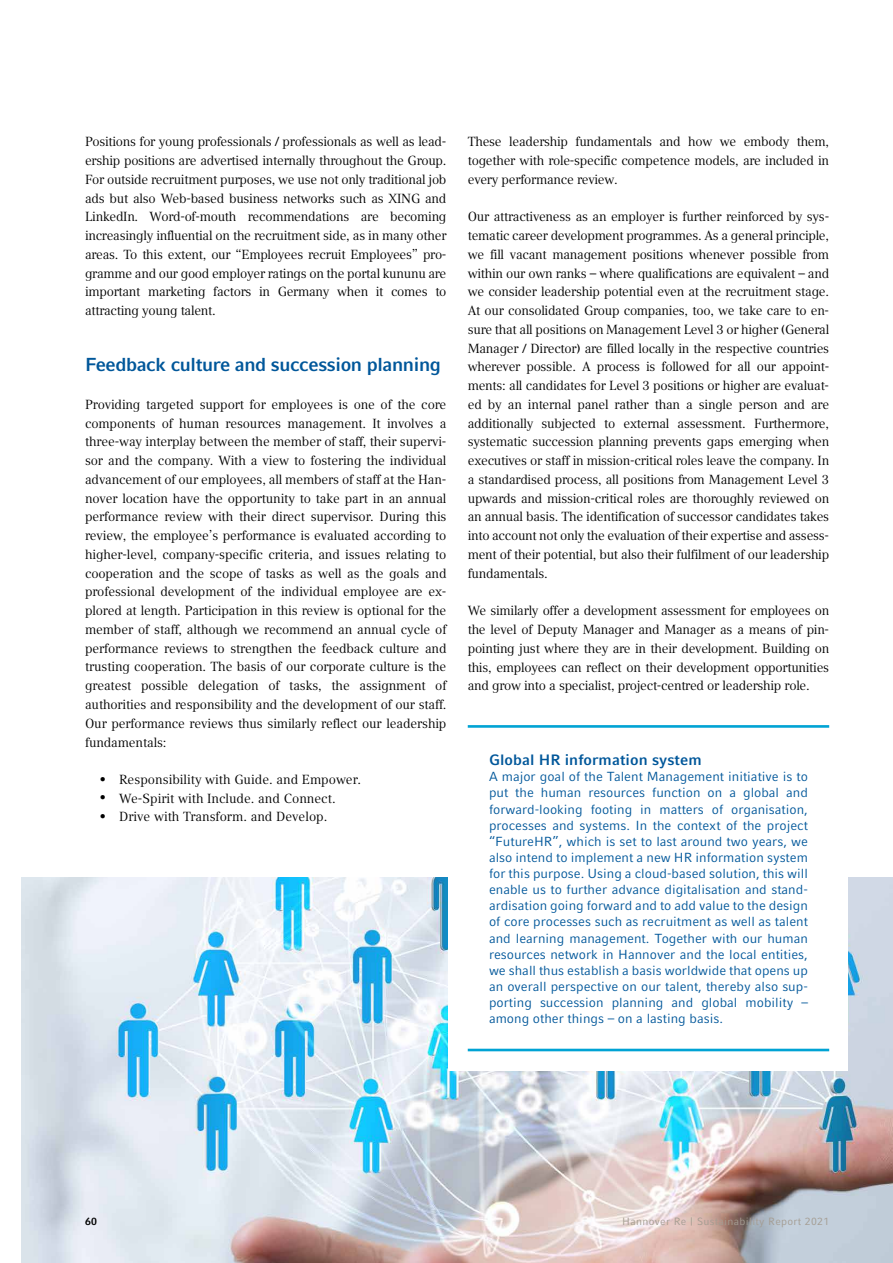
<style>
.page{position:relative;width:893px;height:1263px;background:#fff}
.page>*{position:absolute;margin:0;border:0;box-sizing:border-box;transform-origin:0 0}
.t1{font:700 18.75px "Compatil Fact LT Pro";letter-spacing:-.02em;color:#00579a}
.t2{font:700 15px "Compatil Fact LT Pro";letter-spacing:.005em;color:#00579a}
.t3{font:13.2px/18.8px "Compatil Text LT Pro";letter-spacing:-.02em;color:#000;text-align:justify}
.t4{font:13.2px/16.2px "Compatil Fact LT Pro";color:#00579a;text-align:justify}
.t5{font:13.2px "Compatil Text LT Pro";color:#000}
.t6{font:10.5px "Compatil Fact LT Pro";letter-spacing:.03em;color:#a49c91}
.t7{font:700 10.5px "Compatil Fact LT Pro";color:#000}
.s1{font-size:18px}
</style>
<div class="page">
<img style="left:21px;top:878px;width:872px;height:385px">
<div style="left:449px;top:867px;width:399px;height:204px;background:#fff"></div>
<hr style="left:468px;top:725px;width:361px;height:3px;background:#00a3d4">
<hr style="left:468px;top:1049px;width:361px;height:2px;background:#00a3d4">
<p class="t3" style="left:85px;top:133px;width:363px">Positions for young professionals / professionals as well as lead&shy;ership positions are advertised internally throughout the Group.<br>For outside recruitment purposes, we use not only traditional job ads but also Web-based business networks such as XING and LinkedIn. Word-of-mouth recommendations are becoming increasingly influential on the recruitment side, as in many other areas. To this extent, our “Employees recruit Employees” pro&shy;gramme and our good employer ratings on the portal kununu are important marketing factors in Germany when it comes to attracting young talent.</p>
<h1 class="t1" style="left:85px;top:354px;width:357px">Feedback culture and succession planning</h1>
<p class="t3" style="left:85px;top:395px;width:363px">Providing targeted support for employees is one of the core components of human resources management. It involves a three-way interplay between the member of staff, their supervi&shy;sor and the company. With a view to fostering the individual advancement of our employees, all members of staff at the Han&shy;nover location have the opportunity to take part in an annual performance review with their direct supervisor. During this review, the employee’s performance is evaluated according to higher-level, company-specific criteria, and issues relating to cooperation and the scope of tasks as well as the goals and professional development of the individual employee are ex&shy;plored at length. Participation in this review is optional for the member of staff, although we recommend an annual cycle of performance reviews to strengthen the feedback culture and trusting cooperation. The basis of our corporate culture is the greatest possible delegation of tasks, the assignment of authorities and responsibility and the development of our staff.<br>Our performance reviews thus similarly reflect our leadership fundamentals:</p>
<p class="t5" style="left:98px;top:772px;width:265px"><span class="s1">•</span> Responsibility with Guide. and Empower.</p>
<p class="t5" style="left:98px;top:790px;width:239px"><span class="s1">•</span> We-Spirit with Include. and Connect.</p>
<p class="t5" style="left:98px;top:809px;width:231px"><span class="s1">•</span> Drive with Transform. and Develop.</p>
<p class="t3" style="left:468px;top:133px;width:363px">These leadership fundamentals and how we embody them, together with role-specific competence models, are included in every performance review.</p>
<p class="t3" style="left:468px;top:208px;width:363px">Our attractiveness as an employer is further reinforced by sys&shy;tematic career development programmes. As a general principle, we fill vacant management positions whenever possible from within our own ranks – where qualifications are equivalent – and we consider leadership potential even at the recruitment stage.<br>At our consolidated Group companies, too, we take care to en&shy;sure that all positions on Management Level 3 or higher (General Manager / Director) are filled locally in the respective countries wherever possible. A process is followed for all our appoint&shy;ments: all candidates for Level 3 positions or higher are evaluat&shy;ed by an internal panel rather than a single person and are additionally subjected to external assessment. Furthermore, systematic succession planning prevents gaps emerging when executives or staff in mission-critical roles leave the company. In a standardised process, all positions from Management Level 3 upwards and mission-critical roles are thoroughly reviewed on an annual basis. The identification of successor candidates takes into account not only the evaluation of their expertise and assess&shy;ment of their potential, but also their fulfilment of our leadership fundamentals.</p>
<p class="t3" style="left:468px;top:601px;width:363px">We similarly offer a development assessment for employees on the level of Deputy Manager and Manager as a means of pin&shy;pointing just where they are in their development. Building on this, employees can reflect on their development opportunities and grow into a specialist, project-centred or leadership role.</p>
<p class="t2" style="left:489px;top:751px;width:214px">Global HR information system</p>
<p class="t4" style="left:489px;top:769px;width:320px">A major goal of the Talent Management initiative is to put the human resources function on a global and forward-looking footing in matters of organisation, processes and systems. In the context of the project “FutureHR”, which is set to last around two years, we also intend to implement a new HR information system for this purpose. Using a cloud-based solution, this will enable us to further advance digitalisation and stand&shy;ardisation going forward and to add value to the design of core processes such as recruitment as well as talent and learning management. Together with our human resources network in Hannover and the local entities, we shall thus establish a basis worldwide that opens up an overall perspective on our talent, thereby also sup&shy;porting succession planning and global mobility – among other things – on a lasting basis.</p>
<p class="t7" style="left:85px;top:1215px;width:13px">60</p>
<p class="t6" style="left:622px;top:1215px;width:208px">Hannover Re | Sustainability Report 2021</p>
</div>
